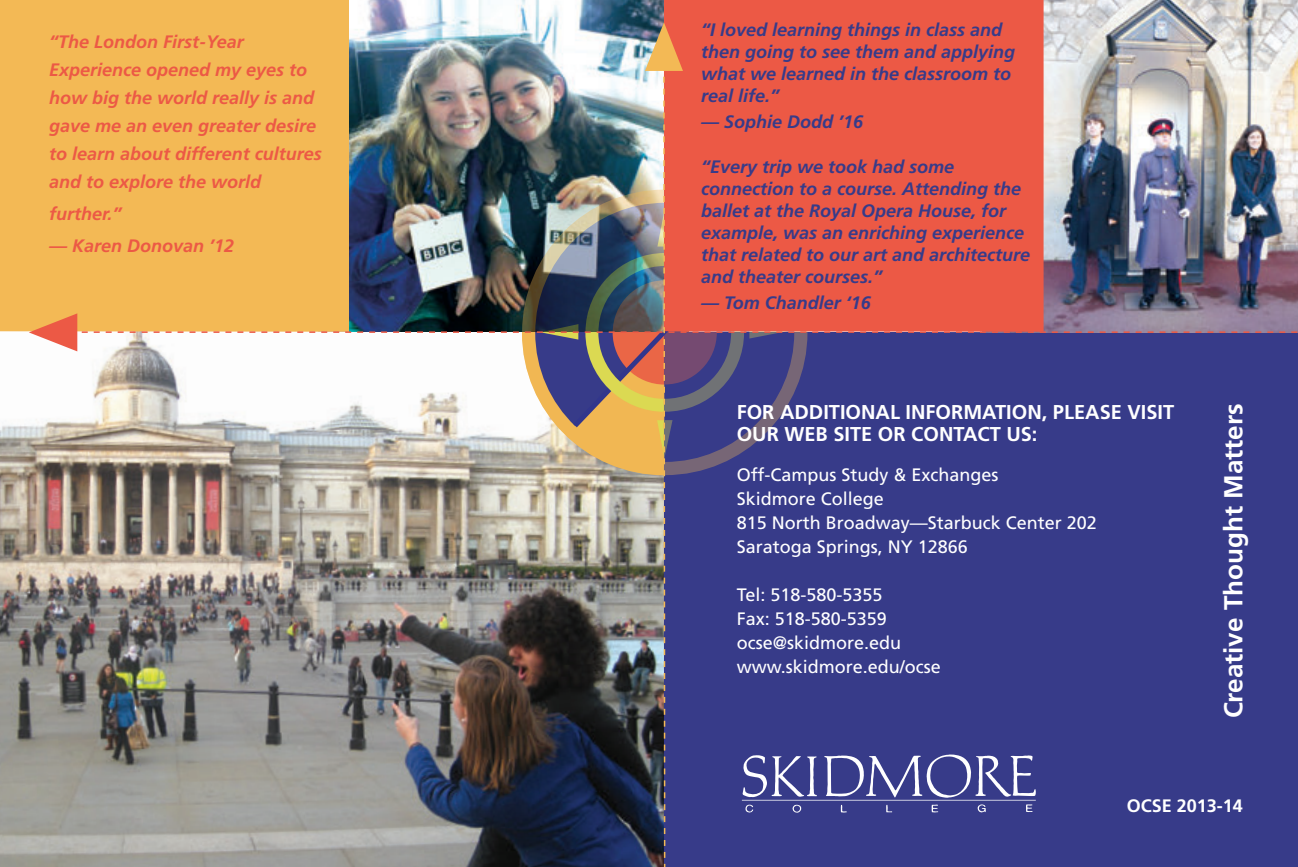
<style>
.page{position:relative;width:1298px;height:867px;background:#fff}
.page>*{position:absolute;margin:0;border:0;box-sizing:border-box;transform-origin:0 0}
.t1{font:700 26px "Frutiger";color:#fff}
.t2{font:700 20px/22px "Frutiger";color:#fff}
.t3{font:italic 700 18px/22px "Frutiger";color:#373b89}
.t4{font:italic 700 18px/28px "Frutiger";color:#ec5945}
.t5{font:18px/24px "Frutiger";color:#fff}
.t6{font:700 18px "Frutiger";color:#fff}
</style>
<div class="page">
<img style="left:0;top:331px;width:29px;height:535px">
<div style="left:0;top:0;width:354px;height:331px;background:#f3b955"></div>
<img style="left:1043px;top:0;width:255px;height:22px">
<img style="left:349px;top:0;width:315px;height:22px">
<div style="left:664px;top:0;width:379px;height:331px;background:#ec5945"></div>
<img style="left:29px;top:22px;width:1269px;height:845px">
<p class="t4" style="left:49px;top:28px;width:274px">“The London First-Year<br>Experience opened my eyes to how big the world really is and gave me an even greater desire to learn about different cultures and to explore the world</p>
<p class="t4" style="left:49px;top:200px;width:74px">further.”</p>
<p class="t4" style="left:49px;top:232px;width:187px">— Karen Donovan ’12</p>
<p class="t3" style="left:701px;top:19px;width:316px">“I loved learning things in class and then going to see them and applying what we learned in the classroom to real life.”</p>
<p class="t3" style="left:701px;top:111px;width:164px">— Sophie Dodd ’16</p>
<p class="t3" style="left:701px;top:155px;width:331px">“Every trip we took had some connection to a course. Attending the ballet at the Royal Opera House, for example, was an enriching experience that related to our art and architecture and theater courses.”</p>
<p class="t3" style="left:701px;top:291px;width:171px">— Tom Chandler ‘16</p>
<p class="t2" style="left:736px;top:400px;width:439px">FOR ADDITIONAL INFORMATION, PLEASE VISIT<br>OUR WEB SITE OR CONTACT US:</p>
<p class="t5" style="left:736px;top:462px;width:362px">Off-Campus Study &amp; Exchanges<br>Skidmore College<br>815 North Broadway—Starbuck Center 202<br>Saratoga Springs, NY 12866</p>
<p class="t5" style="left:736px;top:582px;width:206px">Tel: 518-580-5355<br>Fax: 518-580-5359 ocse@skidmore.edu www.skidmore.edu/ocse</p>
<h1 class="t1" style="left:1218px;top:718px;width:316px;rotate:-90deg">Creative Thought Matters</h1>
<p class="t6" style="left:1127px;top:795px;width:118px">OCSE 2013-14</p>
</div>
